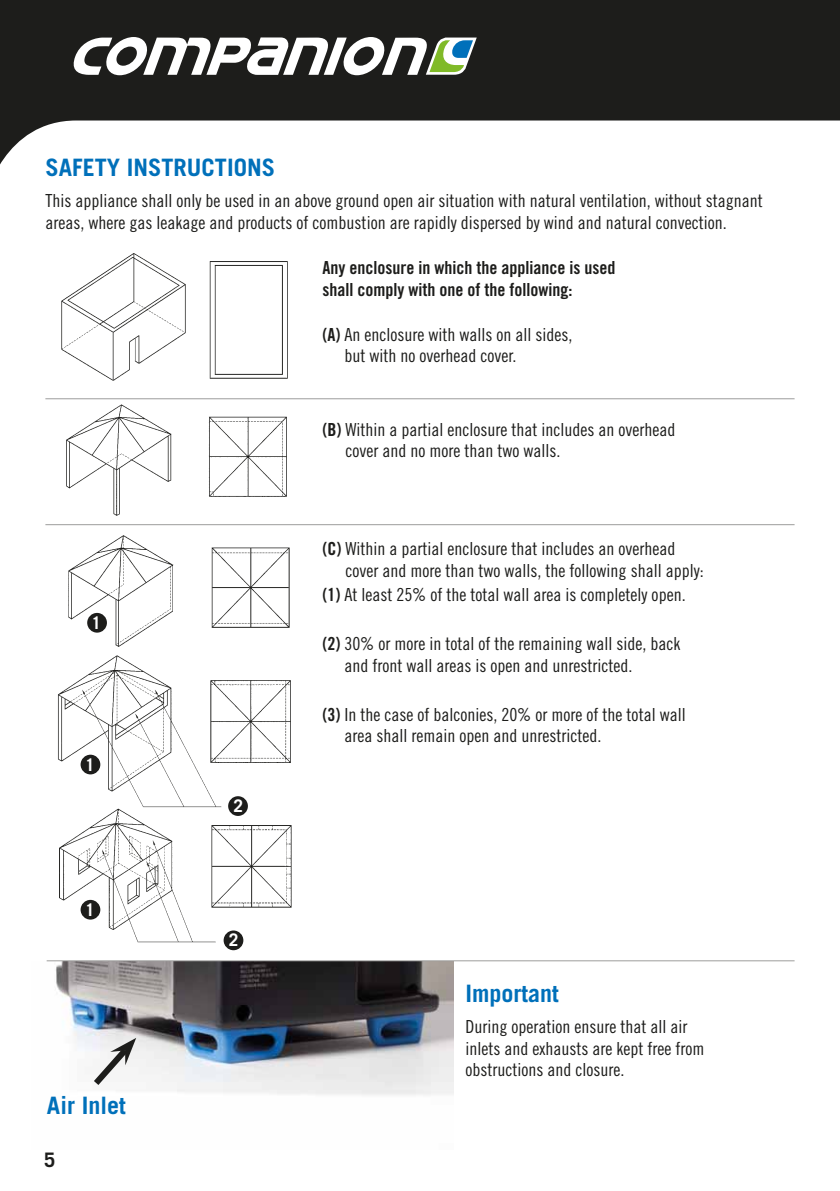
<style>
.page{position:relative;width:840px;height:1191px;background:#fff}
.page>*{position:absolute;margin:0;border:0;box-sizing:border-box;transform-origin:0 0}
.t1{font:700 24px "Trade Gothic";color:#0070ba}
.t2{font:700 20px "Trade Gothic";color:#1d1d1b}
.t3{font:18px/21.6px "Trade Gothic Cond Eighteen";color:#1d1d1b}
.t4{font:18px/21.6px "Trade Gothic Bold Cond Twenty";color:#1d1d1b}
.t5{font:700 17.4px "Trade Gothic";color:#fff}
.s1{font-family:"Trade Gothic Bold Cond Twenty"}
</style>
<div class="page">
<img style="left:46px;top:961px;width:407px;height:134px">
<img style="left:59px;top:809px;width:233px;height:138px">
<img style="left:61px;top:253px;width:227px;height:128px">
<img style="left:66px;top:404px;width:221px;height:112px">
<img style="left:68px;top:535px;width:222px;height:112px">
<img style="left:58px;top:655px;width:233px;height:154px">
<div style="left:81px;top:754px;width:19px;height:20px;background:#1d1d1b;border-radius:50%"></div>
<div style="left:87px;top:613px;width:20px;height:19px;background:#1d1d1b;border-radius:50%"></div>
<div style="left:81px;top:900px;width:19px;height:19px;background:#1d1d1b;border-radius:50%"></div>
<div style="left:223px;top:930px;width:20px;height:20px;background:#1d1d1b;border-radius:50%"></div>
<div style="left:228px;top:796px;width:20px;height:20px;background:#1d1d1b;border-radius:50%"></div>
<hr style="left:45px;top:398px;width:749px;height:1px;background:#9d9d9c">
<hr style="left:45px;top:524px;width:749px;height:1px;background:#9d9d9c">
<hr style="left:47px;top:960px;width:747px;height:1px;background:#9d9d9c">
<svg style="left:88px;top:1037px;width:48px;height:54px"></svg>
<svg style="left:0;top:0;width:839px;height:165px;fill:#1d1d1b"></svg>
<svg style="left:71px;top:37px;width:405px;height:38px"></svg>
<h1 class="t1" style="left:45px;top:153px;width:231px">SAFETY INSTRUCTIONS</h1>
<p class="t3" style="left:45px;top:190px;width:718px">This appliance shall only be used in an above ground open air situation with natural ventilation, without stagnant areas, where gas leakage and products of combustion are rapidly dispersed by wind and natural convection.</p>
<p class="t4" style="left:322px;top:257px;width:294px">Any enclosure in which the appliance is used shall comply with one of the following:</p>
<p class="t3" style="left:344px;top:323px;width:229px;text-indent:-22px"><span class="s1">(A)</span> An enclosure with walls on all sides, but with no overhead cover.</p>
<p class="t5" style="left:92px;top:612px;width:11px">1</p>
<p class="t5" style="left:85px;top:753px;width:11px">1</p>
<p class="t5" style="left:85px;top:899px;width:11px">1</p>
<h1 class="t1" style="left:47px;top:1090px;width:80px">Air Inlet</h1>
<p class="t2" style="left:44px;top:1147px;width:13px">5</p>
<p class="t5" style="left:233px;top:795px;width:11px">2</p>
<p class="t5" style="left:229px;top:929px;width:11px">2</p>
<p class="t3" style="left:345px;top:418px;width:331px;text-indent:-23px"><span class="s1">(B)</span> Within a partial enclosure that includes an overhead cover and no more than two walls.</p>
<p class="t3" style="left:345px;top:538px;width:359px;text-indent:-23px"><span class="s1">(C)</span> Within a partial enclosure that includes an overhead cover and more than two walls, the following shall apply:</p>
<p class="t3" style="left:322px;top:584px;width:364px"><span class="s1">(1)</span> At least 25% of the total wall area is completely open.</p>
<p class="t3" style="left:344px;top:632px;width:337px;text-indent:-22px"><span class="s1">(2)</span> 30% or more in total of the remaining wall side, back and front wall areas is open and unrestricted.</p>
<p class="t3" style="left:344px;top:703px;width:342px;text-indent:-22px"><span class="s1">(3)</span> In the case of balconies, 20% or more of the total wall area shall remain open and unrestricted.</p>
<h1 class="t1" style="left:465px;top:978px;width:95px">Important</h1>
<p class="t3" style="left:465px;top:1015px;width:240px">During operation ensure that all air inlets and exhausts are kept free from obstructions and closure.</p>
</div>
